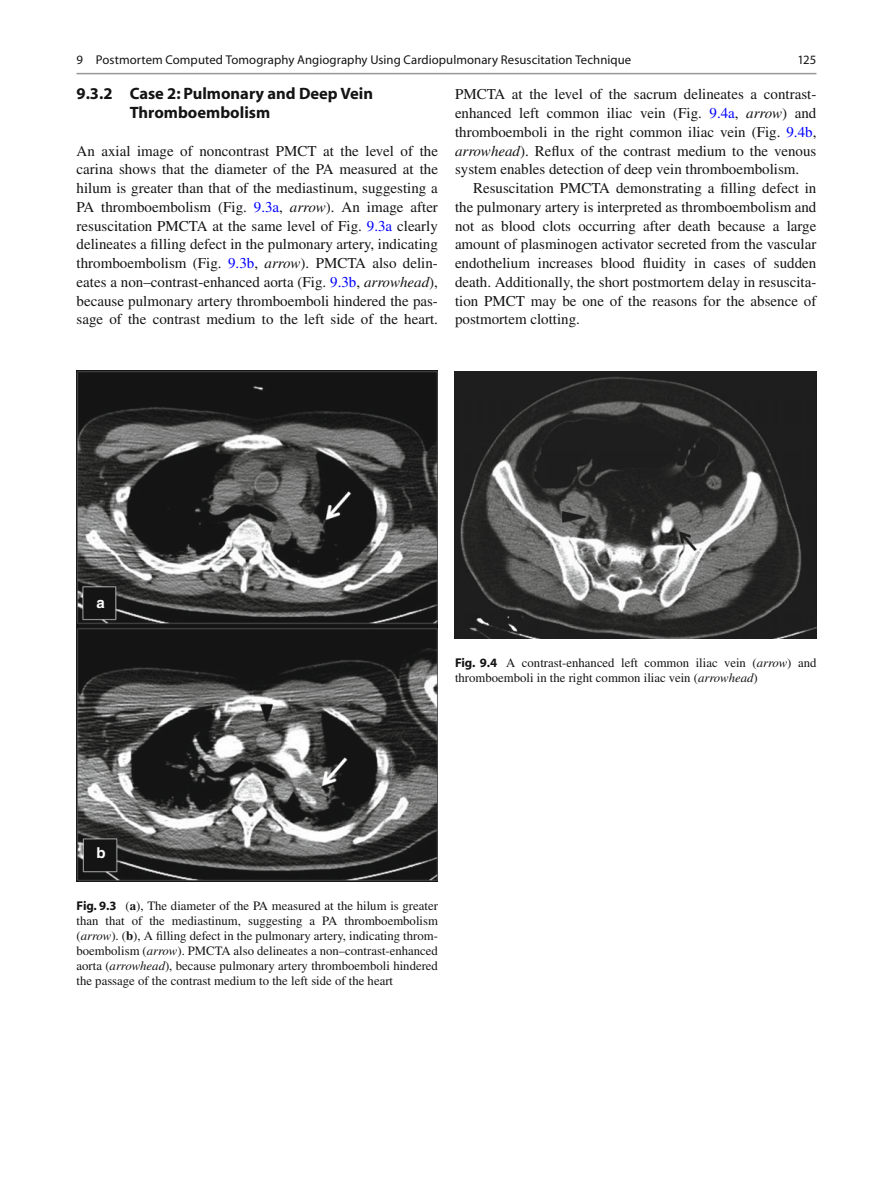
<style>
.page{position:relative;width:893px;height:1187px;background:#fff}
.page>*{position:absolute;margin:0;border:0;box-sizing:border-box;transform-origin:0 0}
.t1{font:700 16.5px/18.8px "Jfflxm Myriad";color:#131413}
.t2{font:15px/18.8px "Yxntmd Times";color:#131413;text-align:justify}
.t3{font:700 15px "Ldsvgr Helvetica";color:#fff}
.t4{font:12.75px/15px "Yxntmd Times";color:#131413;text-align:justify}
.t5{font:12.75px "Xqsvcv Myriad";letter-spacing:.005em;color:#131413}
.s1{color:#00f}
.s2{font-family:"Bgvrtg Times";font-style:italic}
.s3{font-family:"Jfflxm Myriad";font-weight:700}
.s4{font-family:"Wybbgf Times";font-weight:700}
</style>
<div class="page">
<img style="left:77px;top:370px;width:361px;height:511px">
<img style="left:455px;top:371px;width:361px;height:267px">
<hr style="left:77px;top:73px;width:739px;height:1px;background:#989898">
<p class="t5" style="left:77px;top:55px;width:556px">9 Postmortem Computed Tomography Angiography Using Cardiopulmonary Resuscitation Technique</p>
<p class="t5" style="left:798px;top:55px;width:20px">125</p>
<p class="t1" style="left:130px;top:86px;width:245px;text-indent:-53px">9.3.2 Case 2: Pulmonary and Deep Vein<br>Thromboembolism</p>
<p class="t2" style="left:77px;top:143px;width:363px">An axial image of noncontrast PMCT at the level of the carina shows that the diameter of the PA measured at the hilum is greater than that of the mediastinum, suggesting a PA thromboembolism (Fig. <span class="s1">9.3a</span> , <span class="s2">arrow</span> ). An image after resuscitation PMCTA at the same level of Fig. <span class="s1">9.3a</span> clearly delineates a filling defect in the pulmonary artery, indicating thromboembolism (Fig. <span class="s1">9.3b</span> , <span class="s2">arrow</span> ). PMCTA also delin&shy;eates a non–contrast-enhanced aorta (Fig. <span class="s1">9.3b</span> , <span class="s2">arrowhead</span> ), because pulmonary artery thromboemboli hindered the pas&shy;sage of the contrast medium to the left side of the heart.</p>
<p class="t2" style="left:455px;top:86px;width:363px">PMCTA at the level of the sacrum delineates a contrast&shy;enhanced left common iliac vein (Fig. <span class="s1">9.4a</span> , <span class="s2">arrow</span> ) and thromboemboli in the right common iliac vein (Fig. <span class="s1">9.4b</span> , <span class="s2">arrowhead</span> ). Reflux of the contrast medium to the venous system enables detection of deep vein thromboembolism.</p>
<p class="t2" style="left:455px;top:180px;width:363px;text-indent:18px">Resuscitation PMCTA demonstrating a filling defect in the pulmonary artery is interpreted as thromboembolism and not as blood clots occurring after death because a large amount of plasminogen activator secreted from the vascular endothelium increases blood fluidity in cases of sudden death. Additionally, the short postmortem delay in resuscita&shy;tion PMCT may be one of the reasons for the absence of postmortem clotting.</p>
<p class="t3" style="left:96px;top:593px;width:10px">a</p>
<p class="t4" style="left:455px;top:656px;width:363px"><span class="s3">Fig. 9.4</span> A contrast-enhanced left common iliac vein ( <span class="s2">arrow</span> ) and thromboemboli in the right common iliac vein ( <span class="s2">arrowhead</span> )</p>
<p class="t3" style="left:96px;top:844px;width:11px">b</p>
<p class="t4" style="left:77px;top:899px;width:363px"><span class="s3">Fig. 9.3</span> ( <span class="s4">a</span> ), The diameter of the PA measured at the hilum is greater than that of the mediastinum, suggesting a PA thromboembolism ( <span class="s2">arrow</span> ). ( <span class="s4">b</span> ), A filling defect in the pulmonary artery, indicating throm&shy;boembolism ( <span class="s2">arrow</span> ). PMCTA also delineates a non–contrast-enhanced aorta ( <span class="s2">arrowhead</span> ), because pulmonary artery thromboemboli hindered the passage of the contrast medium to the left side of the heart</p>
</div>
